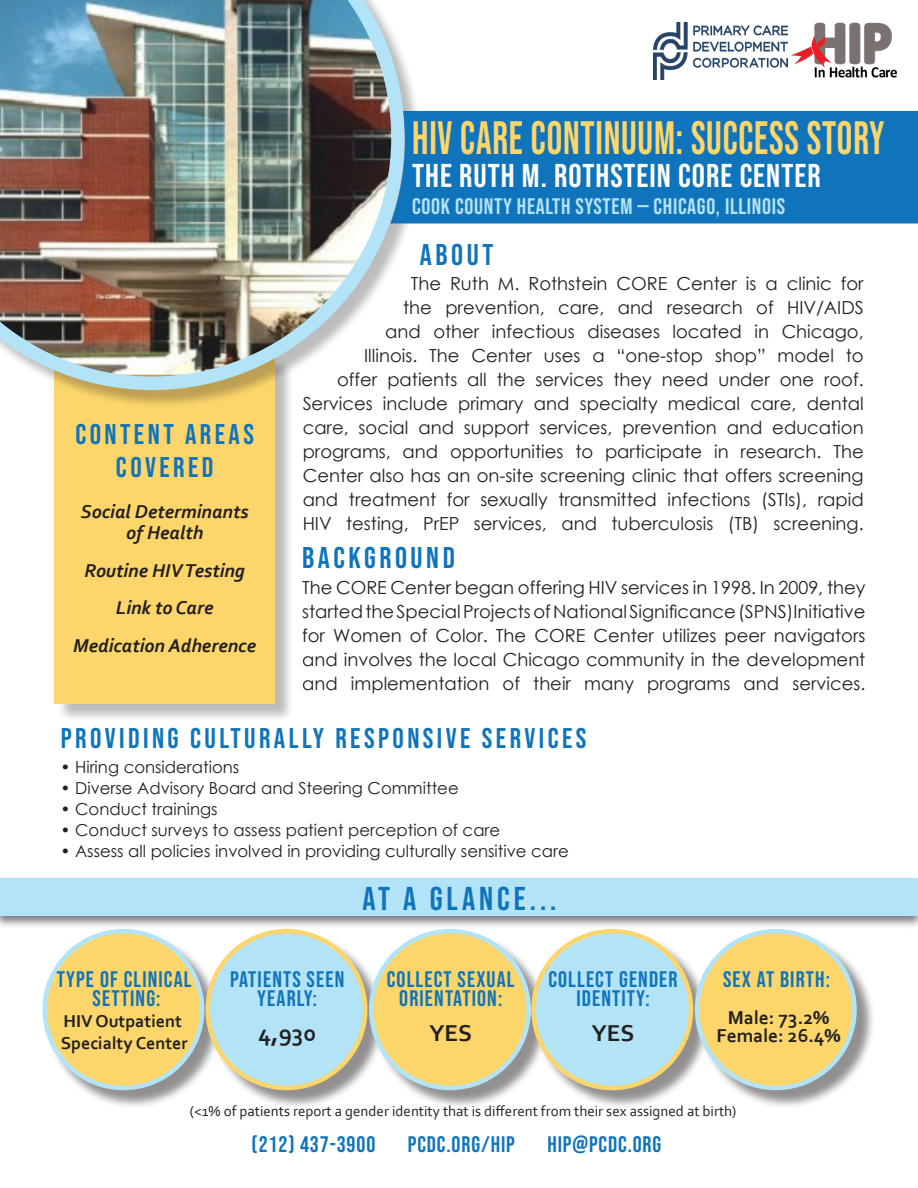
<style>
.page{position:relative;width:918px;height:1188px;background:#fff}
.page>*{position:absolute;margin:0;border:0;box-sizing:border-box;transform-origin:0 0}
.t1{font:46.8px "Bebas Neue";letter-spacing:.02em;color:#fcd66a;scale:.83 1}
.t2{font:33px "Bebas Neue";letter-spacing:.03em;color:#fff}
.t3{font:33px "Bebas Neue";letter-spacing:.12em;color:#1074bc}
.t4{font:30px "Bebas Neue";letter-spacing:.12em;color:#1074bc}
.t5{font:28.5px/33px "Bebas Neue";letter-spacing:.12em;color:#1074bc;text-align:center}
.t6{font:700 24px "Corbel";color:#231f20}
.t7{font:22.5px "Bebas Neue";letter-spacing:.05em;color:#1074bc}
.t8{font:22.5px "Bebas Neue";letter-spacing:.03em;color:#b3e3f7}
.t9{font:italic 700 19.5px "Corbel";color:#231f20}
.t10{font:700 19.5px "Corbel";color:#231f20}
.t11{font:18px/24px "Century Gothic";color:#231f20;text-align:justify}
.t12{font:700 18px "Corbel";color:#231f20}
.t13{font:16.5px "Century Gothic";color:#231f20}
.t14{font:15px "Corbel";color:#231f20}
</style>
<div class="page">
<div style="left:57px;top:359px;width:236px;height:364px;background:#231f20;opacity:.3"></div>
<div style="left:55px;top:356px;width:220px;height:348px;background:#fcd66a"></div>
<div style="left:0;top:0;width:423px;height:408px;background:#231f20;opacity:.3"></div>
<img style="left:0;top:0;width:405px;height:390px">
<img style="left:791px;top:22px;width:106px;height:56px">
<img style="left:654px;top:22px;width:134px;height:58px">
<div style="left:0;top:875px;width:918px;height:54px;background:#231f20;opacity:.6"></div>
<div style="left:0;top:878px;width:918px;height:38px;background:#b3e3f7"></div>
<div style="left:45px;top:931px;width:178px;height:178px;background:#231f20;opacity:.5"></div>
<div style="left:45px;top:931px;width:157px;height:157px;background:#fcd66a;border-radius:50%"></div>
<div style="left:42px;top:929px;width:162px;height:161px;border:4px solid #b3e3f7;border-radius:50%"></div>
<div style="left:208px;top:931px;width:178px;height:178px;background:#231f20;opacity:.5"></div>
<div style="left:208px;top:931px;width:157px;height:157px;background:#b3e3f7;border-radius:50%"></div>
<div style="left:205px;top:929px;width:162px;height:161px;border:4px solid #fcd66a;border-radius:50%"></div>
<div style="left:371px;top:931px;width:178px;height:178px;background:#231f20;opacity:.5"></div>
<div style="left:371px;top:931px;width:158px;height:157px;background:#fcd66a;border-radius:50%"></div>
<div style="left:369px;top:929px;width:162px;height:161px;border:4px solid #b3e3f7;border-radius:50%"></div>
<div style="left:534px;top:931px;width:178px;height:178px;background:#231f20;opacity:.5"></div>
<div style="left:534px;top:931px;width:157px;height:157px;background:#b3e3f7;border-radius:50%"></div>
<div style="left:531px;top:929px;width:162px;height:161px;border:4px solid #fcd66a;border-radius:50%"></div>
<div style="left:697px;top:931px;width:178px;height:178px;background:#231f20;opacity:.5"></div>
<div style="left:697px;top:931px;width:158px;height:157px;background:#fcd66a;border-radius:50%"></div>
<div style="left:695px;top:929px;width:162px;height:161px;border:4px solid #b3e3f7;border-radius:50%"></div>
<div style="left:390px;top:111px;width:528px;height:113px;background:#1074bc"></div>
<p class="t1" style="left:412px;top:111px;width:571px">HIV CARE CONTINUUM: SUCCESS STORY</p>
<p class="t2" style="left:412px;top:157px;width:410px">THE RUTH M. ROTHSTEIN CORE CENTER</p>
<p class="t8" style="left:412px;top:193px;width:375px">COOK COUNTY HEALTH SYSTEM — CHICAGO, ILLINOIS</p>
<p class="t5" style="left:75px;top:418px;width:180px">CONTENT AREAS<br>COVERED</p>
<p class="t9" style="left:81px;top:500px;width:169px">Social Determinants</p>
<p class="t9" style="left:126px;top:521px;width:79px">of Health</p>
<p class="t9" style="left:84px;top:558px;width:162px">Routine HIV Testing</p>
<p class="t9" style="left:116px;top:596px;width:99px">Link to Care</p>
<p class="t9" style="left:73px;top:633px;width:185px">Medication Adherence</p>
<p class="t4" style="left:420px;top:238px;width:75px">ABOUT</p>
<p class="t11" style="left:303px;top:271px;width:563px;text-align:right">The Ruth M. Rothstein CORE Center is a clinic for<br>the prevention, care, and research of HIV/AIDS<br>and other infectious diseases located in Chicago,<br>Illinois. The Center uses a “one-stop shop” model to<br>offer patients all the services they need under one roof.<br>Services include primary and specialty medical care, dental care, social and support services, prevention and education programs, and opportunities to participate in research. The Center also has an on-site screening clinic that offers screening and treatment for sexually transmitted infections (STIs), rapid HIV testing, PrEP services, and tuberculosis (TB) screening.</p>
<p class="t4" style="left:302px;top:541px;width:154px">BACKGROUND</p>
<p class="t11" style="left:302px;top:575px;width:565px">The CORE Center began offering HIV services in 1998. In 2009, they started the Special Projects of National Significance (SPNS)Initiative for Women of Color. The CORE Center utilizes peer navigators and involves the local Chicago community in the development and implementation of their many programs and services.</p>
<p class="t5" style="left:61px;top:722px;width:527px">PROVIDING CULTURALLY RESPONSIVE SERVICES</p>
<p class="t13" style="left:61px;top:756px;width:180px">• Hiring considerations</p>
<p class="t13" style="left:61px;top:777px;width:400px">• Diverse Advisory Board and Steering Committee</p>
<p class="t13" style="left:61px;top:798px;width:159px">• Conduct trainings</p>
<p class="t13" style="left:61px;top:819px;width:441px">• Conduct surveys to assess patient perception of care</p>
<p class="t13" style="left:61px;top:840px;width:510px">• Assess all policies involved in providing culturally sensitive care</p>
<p class="t3" style="left:362px;top:880px;width:196px">AT A GLANCE...</p>
<p class="t7" style="left:57px;top:966px;width:136px">TYPE OF CLINICAL</p>
<p class="t7" style="left:93px;top:985px;width:69px">SETTING:</p>
<p class="t7" style="left:230px;top:966px;width:116px">PATIENTS SEEN</p>
<p class="t7" style="left:257px;top:985px;width:61px">YEARLY:</p>
<p class="t7" style="left:387px;top:966px;width:129px">COLLECT SEXUAL</p>
<p class="t7" style="left:399px;top:985px;width:105px">ORIENTATION:</p>
<p class="t7" style="left:548px;top:966px;width:131px">COLLECT GENDER</p>
<p class="t7" style="left:576px;top:985px;width:75px">IDENTITY:</p>
<p class="t7" style="left:723px;top:966px;width:108px">SEX AT BIRTH:</p>
<p class="t12" style="left:63px;top:1010px;width:120px">HIV Outpatient</p>
<p class="t12" style="left:61px;top:1032px;width:128px">Specialty Center</p>
<p class="t6" style="left:258px;top:1018px;width:59px">4,930</p>
<p class="t6" style="left:429px;top:1018px;width:44px">YES</p>
<p class="t6" style="left:592px;top:1018px;width:44px">YES</p>
<p class="t10" style="left:728px;top:1006px;width:103px">Male: 73.2%</p>
<p class="t10" style="left:717px;top:1024px;width:126px">Female: 26.4%</p>
<p class="t14" style="left:190px;top:1101px;width:548px">(&lt;1% of patients report a gender identity that is different from their sex assigned at birth)</p>
<p class="t7" style="left:252px;top:1132px;width:125px">(212) 437-3900</p>
<p class="t7" style="left:408px;top:1132px;width:109px">PCDC.ORG/HIP</p>
<p class="t7" style="left:547px;top:1132px;width:116px">HIP@PCDC.ORG</p>
</div>
